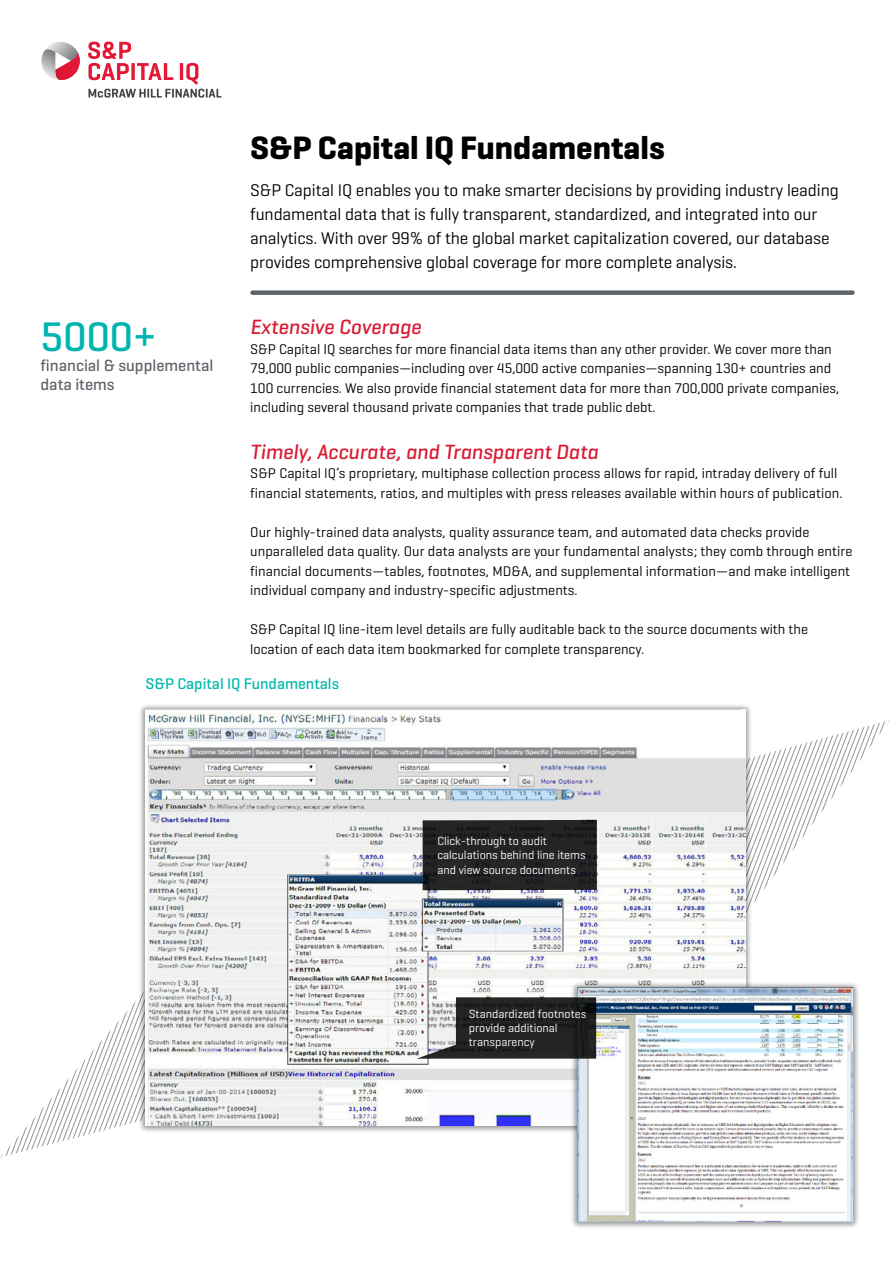
<style>
.page{position:relative;width:893px;height:1263px;background:#fff}
.page>*{position:absolute;margin:0;border:0;box-sizing:border-box;transform-origin:0 0}
.t1{font:500 42px "Geogrotesque";color:#00b5af}
.t2{font:700 33px "Geogrotesque";color:#000}
.t3{font:italic 500 21px "Geogrotesque";color:#da1a32}
.t4{font:17.25px/24px "Geogrotesque";letter-spacing:-.005em;color:#000}
.t5{font:500 16.5px/19.5px "Geogrotesque";color:#5f636a}
.t6{font:500 15.75px "Geogrotesque";color:#00b7ad}
.t7{font:14.25px/19.5px "Geogrotesque";color:#000}
.t8{font:12px/14.4px "Geogrotesque";color:#fff}
</style>
<div class="page">
<svg style="left:41px;top:42px;width:39px;height:38px"></svg>
<svg style="left:88px;top:41px;width:133px;height:57px"></svg>
<div style="left:252px;top:290px;width:600px;height:5px;background:#5f636a"></div>
<svg style="left:1px;top:1001px;width:137px;height:156px"></svg>
<svg style="left:752px;top:720px;width:138px;height:184px"></svg>
<div style="left:138px;top:702px;width:614px;height:431px;background:#000;opacity:.4"></div>
<img style="left:145px;top:710px;width:600px;height:416px">
<div style="left:570px;top:980px;width:290px;height:249px;background:#000;opacity:.4"></div>
<img style="left:578px;top:988px;width:274px;height:234px">
<svg style="left:416px;top:997px;width:180px;height:62px;background:#474747"></svg>
<svg style="left:423px;top:820px;width:174px;height:70px;background:#222223"></svg>
<h1 class="t1" style="left:40px;top:311px;width:118px">5000+</h1>
<p class="t5" style="left:40px;top:355px;width:174px">financial &amp; supplemental data items</p>
<h2 class="t2" style="left:250px;top:127px;width:416px">S&amp;P Capital IQ Fundamentals</h2>
<p class="t4" style="left:250px;top:178px;width:590px">S&amp;P Capital IQ enables you to make smarter decisions by providing industry leading fundamental data that is fully transparent, standardized, and integrated into our analytics. With over 99% of the global market capitalization covered, our database provides comprehensive global coverage for more complete analysis.</p>
<h3 class="t3" style="left:250px;top:314px;width:173px">Extensive Coverage</h3>
<p class="t7" style="left:250px;top:339px;width:590px">S&amp;P Capital IQ searches for more financial data items than any other provider. We cover more than 79,000 public companies—including over 45,000 active companies—spanning 130+ countries and 100 currencies. We also provide financial statement data for more than 700,000 private companies, including several thousand private companies that trade public debt.</p>
<h3 class="t3" style="left:250px;top:438px;width:350px">Timely, Accurate, and Transparent Data</h3>
<p class="t7" style="left:250px;top:463px;width:594px">S&amp;P Capital IQ’s proprietary, multiphase collection process allows for rapid, intraday delivery of full financial statements, ratios, and multiples with press releases available within hours of publication.</p>
<p class="t7" style="left:250px;top:522px;width:604px">Our highly-trained data analysts, quality assurance team, and automated data checks provide unparalleled data quality. Our data analysts are your fundamental analysts; they comb through entire financial documents—tables, footnotes, MD&amp;A, and supplemental information—and make intelligent individual company and industry-specific adjustments.</p>
<p class="t7" style="left:250px;top:619px;width:559px">S&amp;P Capital IQ line-item level details are fully auditable back to the source documents with the location of each data item bookmarked for complete transparency.</p>
<p class="t6" style="left:145px;top:674px;width:195px">S&amp;P Capital IQ Fundamentals</p>
<p class="t8" style="left:437px;top:833px;width:150px">Click-through to audit calculations behind line items and view source documents</p>
<p class="t8" style="left:469px;top:1006px;width:119px">Standardized footnotes provide additional transparency</p>
</div>
